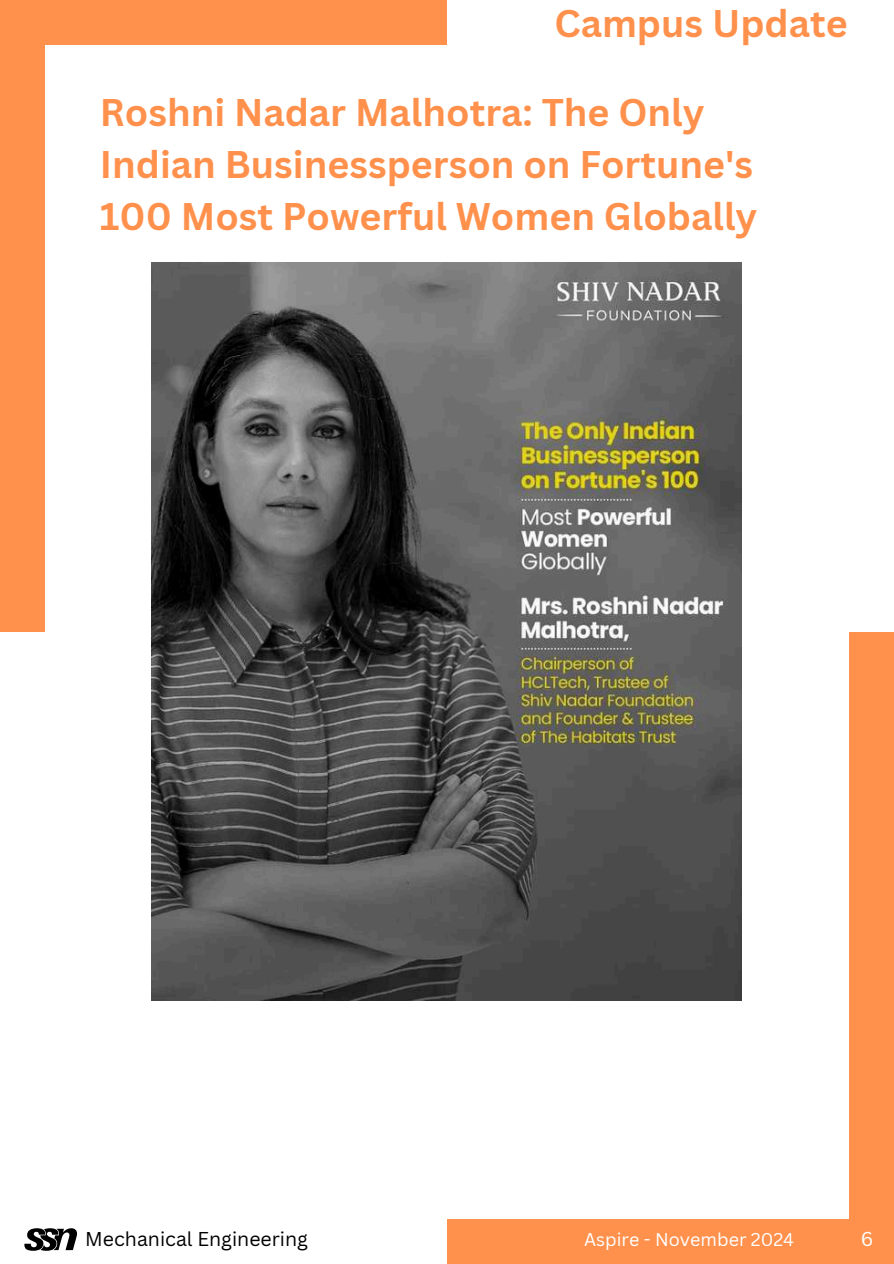
<style>
.page{position:relative;width:894px;height:1264px;background:#fff}
.page>*{position:absolute;margin:0;border:0;box-sizing:border-box;transform-origin:0 0}
.t1{font:700 37.5px/51.8px "Canva Sans";color:#ff914d}
.t2{font:19.5px "Canva Sans";color:#000}
.t3{font:19.5px "Canva Sans";color:#fff}
.t4{font:18px "Canva Sans";color:#fff}
</style>
<div class="page">
<div style="left:0;top:0;width:446px;height:44px;background:#ff914d"></div>
<div style="left:446px;top:1218px;width:447px;height:45px;background:#ff914d"></div>
<div style="left:0;top:0;width:44px;height:631px;background:#ff914d"></div>
<div style="left:848px;top:631px;width:45px;height:632px;background:#ff914d"></div>
<svg style="left:24px;top:1228px;width:53px;height:22px"></svg>
<img style="left:151px;top:263px;width:590px;height:737px">
<p class="t1" style="left:554px;top:-4px;width:295px">Campus Update</p>
<p class="t1" style="left:100px;top:86px;width:658px">Roshni Nadar Malhotra: The Only<br>Indian Businessperson on Fortune's<br>100 Most Powerful Women Globally</p>
<p class="t2" style="left:85px;top:1225px;width:224px">Mechanical Engineering</p>
<p class="t4" style="left:584px;top:1226px;width:211px">Aspire - November 2024</p>
<p class="t3" style="left:860px;top:1225px;width:14px">6</p>
</div>
